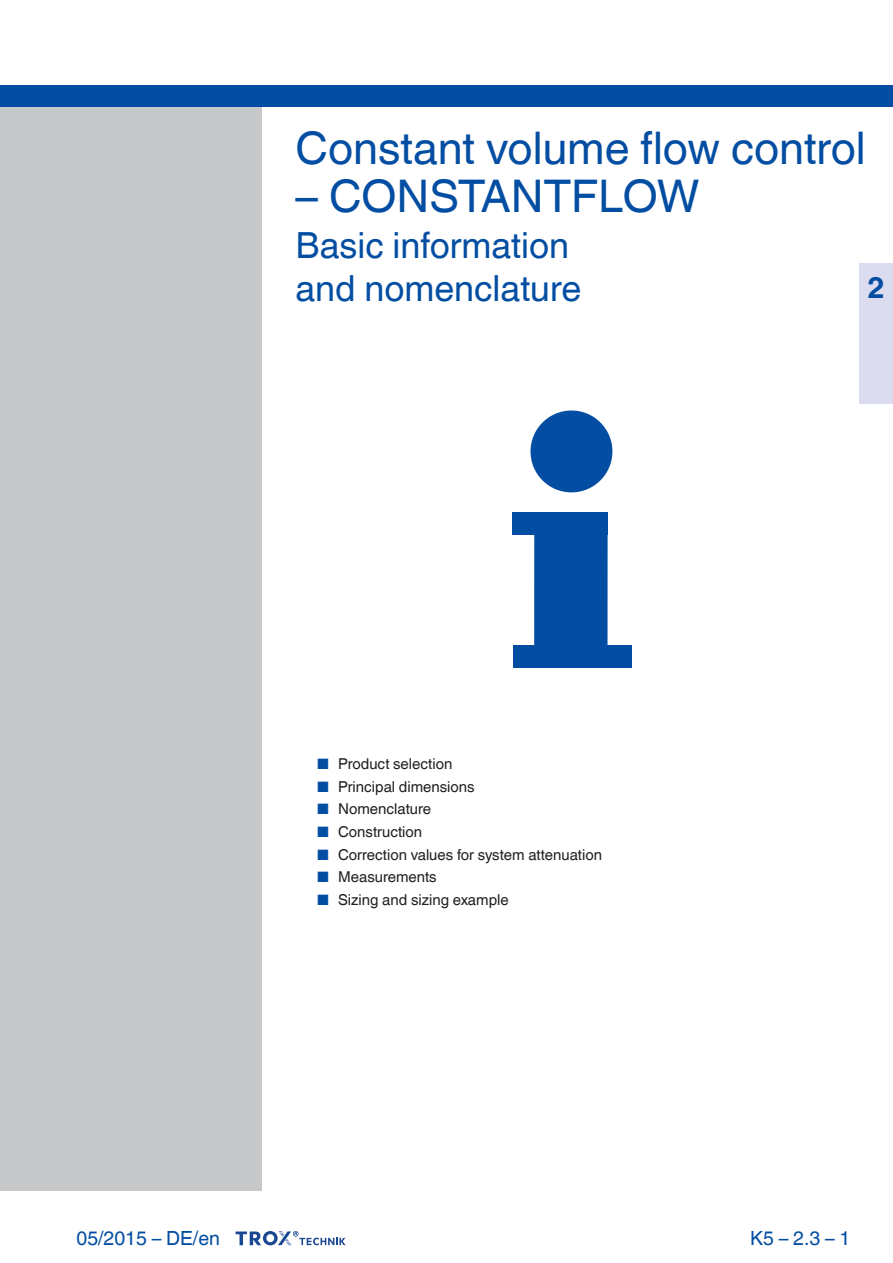
<style>
.page{position:relative;width:893px;height:1263px;background:#fff}
.page>*{position:absolute;margin:0;border:0;box-sizing:border-box;transform-origin:0 0}
.t1{font:45px "TROX Helvetica";color:#034ea2}
.t2{font:36px/43.2px "TROX Helvetica";color:#034ea2}
.t3{font:700 30px "TROX Helvetica";color:#034ea2}
.t4{font:19.5px "TROX Helvetica";color:#034ea2}
.t5{font:15px "TROX Helvetica";color:#231f20}
.s1{color:#034ea2}
</style>
<div class="page">
<div style="left:0;top:106px;width:261px;height:1084px;background:#c6c8ca"></div>
<div style="left:0;top:85px;width:893px;height:21px;background:#034ea2"></div>
<svg style="left:236px;top:1231px;width:110px;height:15px"></svg>
<div style="left:534px;top:535px;width:73px;height:111px;background:#034ea2"></div>
<div style="left:513px;top:512px;width:94px;height:23px;background:#034ea2"></div>
<div style="left:530px;top:411px;width:82px;height:81px;background:#034ea2;border-radius:50%"></div>
<div style="left:513px;top:646px;width:118px;height:22px;background:#034ea2"></div>
<div style="left:859px;top:264px;width:34px;height:140px;background:#dbdcef"></div>
<h1 class="t1" style="left:295px;top:111px;width:572px">Constant volume flow con trol</h1>
<h1 class="t1" style="left:295px;top:160px;width:406px">– CONSTANTFLOW</h1>
<h2 class="t2" style="left:295px;top:220px;width:287px">Basic information and nomenclature</h2>
<h3 class="t3" style="left:867px;top:263px;width:19px">2</h3>
<p class="t5" style="left:317px;top:751px;width:137px"><span class="s1">■</span> Product selection</p>
<p class="t5" style="left:317px;top:774px;width:159px"><span class="s1">■</span> Principal dimensions</p>
<p class="t5" style="left:317px;top:797px;width:116px"><span class="s1">■</span> Nomenclature</p>
<p class="t5" style="left:317px;top:819px;width:107px"><span class="s1">■</span> Construction</p>
<p class="t5" style="left:317px;top:842px;width:287px"><span class="s1">■</span> Correction values for system attenuation</p>
<p class="t5" style="left:317px;top:865px;width:122px"><span class="s1">■</span> Measurements</p>
<p class="t5" style="left:317px;top:887px;width:193px"><span class="s1">■</span> Sizing and sizing example</p>
<h3 class="t4" style="left:76px;top:1222px;width:145px">05/2015 – DE/en</h3>
<h3 class="t4" style="left:750px;top:1222px;width:102px">K 5 – 2.3 – 1</h3>
</div>
